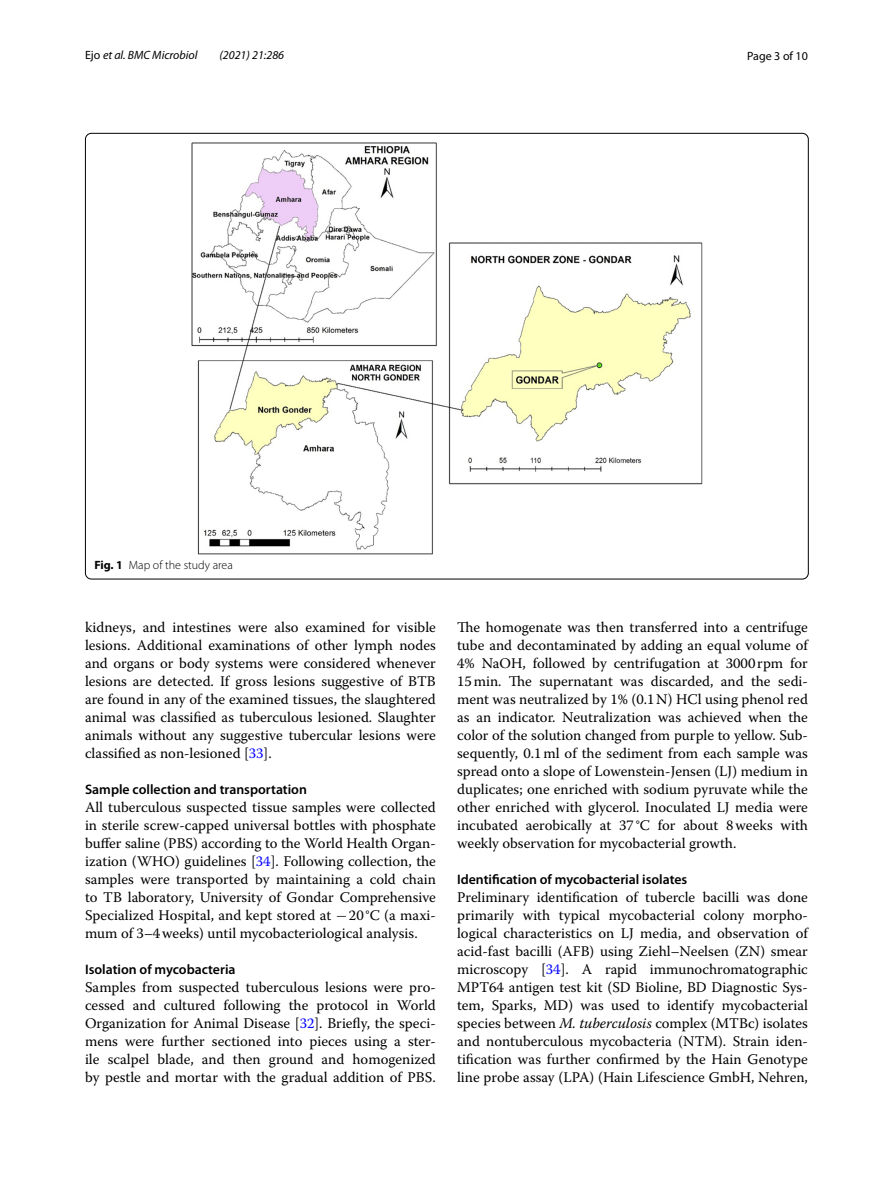
<style>
.page{position:relative;width:893px;height:1187px;background:#fff}
.page>*{position:absolute;margin:0;border:0;box-sizing:border-box;transform-origin:0 0}
.t1{font:14.7px/18px "Warnock Pro";color:#000;text-align:justify}
.t2{font:600 13.8px "Myriad Pro";color:#000}
.t3{font:italic 12px "Myriad Pro";color:#000}
.t4{font:300 12px "Myriad Pro";color:#000}
.t5{font:12px "Myriad Pro";color:#000}
.s1{font-style:normal}
.s2{font-weight:700}
.s3{color:#00f}
.s4{font-family:"MTSY"}
.s5{font-style:italic}
</style>
<div class="page">
<img style="left:192px;top:142px;width:510px;height:412px">
<p class="t3" style="left:85px;top:48px;width:114px"><span class="s1">Ejo</span> et al. BMC Microbiol</p>
<p class="t3" style="left:219px;top:48px;width:66px">(2021) 21:286</p>
<p class="t5" style="left:747px;top:48px;width:62px">Page 3 of 10</p>
<p class="t4" style="left:94px;top:558px;width:140px"><span class="s2">Fig. 1</span> Map of the study area</p>
<p class="t1" style="left:85px;top:617px;width:352px">kidneys, and intestines were also examined for visible lesions. Additional examinations of other lymph nodes and organs or body systems were considered whenever lesions are detected. If gross lesions suggestive of BTB are found in any of the examined tissues, the slaughtered animal was classified as tuberculous lesioned. Slaughter animals without any suggestive tubercular lesions were classified as non-lesioned [<span class="s3">33</span>].</p>
<p class="t2" style="left:85px;top:780px;width:223px">Sample collection and transportation</p>
<p class="t1" style="left:85px;top:797px;width:352px">All tuberculous suspected tissue samples were collected in sterile screw-capped universal bottles with phosphate buffer saline (PBS) according to the World Health Organ&shy;ization (WHO) guidelines [<span class="s3">34</span>]. Following collection, the samples were transported by maintaining a cold chain to TB laboratory, University of Gondar Comprehensive Specialized Hospital, and kept stored at <span class="s4">−</span>20°C (a maxi&shy;mum of 3–4weeks) until mycobacteriological analysis.</p>
<p class="t2" style="left:85px;top:960px;width:152px">Isolation of mycobacteria</p>
<p class="t1" style="left:85px;top:977px;width:352px">Samples from suspected tuberculous lesions were pro&shy;cessed and cultured following the protocol in World Organization for Animal Disease [<span class="s3">32</span>]. Briefly, the speci&shy;mens were further sectioned into pieces using a ster&shy;ile scalpel blade, and then ground and homogenized by pestle and mortar with the gradual addition of PBS.</p>
<p class="t1" style="left:457px;top:617px;width:352px">The homogenate was then transferred into a centrifuge tube and decontaminated by adding an equal volume of 4% NaOH, followed by centrifugation at 3000 rpm for 15min. The supernatant was discarded, and the sedi&shy;ment was neutralized by 1% (0.1N) HCl using phenol red as an indicator. Neutralization was achieved when the color of the solution changed from purple to yellow. Sub&shy;sequently, 0.1ml of the sediment from each sample was spread onto a slope of Lowenstein-Jensen (LJ) medium in duplicates; one enriched with sodium pyruvate while the other enriched with glycerol. Inoculated LJ media were incubated aerobically at 37 °C for about 8weeks with weekly observation for mycobacterial growth.</p>
<p class="t2" style="left:457px;top:870px;width:232px">Identification of mycobacterial isolates</p>
<p class="t1" style="left:457px;top:887px;width:352px">Preliminary identification of tubercle bacilli was done primarily with typical mycobacterial colony morpho&shy;logical characteristics on LJ media, and observation of acid-fast bacilli (AFB) using Ziehl–Neelsen (ZN) smear microscopy [<span class="s3">34</span>]. A rapid immunochromatographic MPT64 antigen test kit (SD Bioline, BD Diagnostic Sys&shy;tem, Sparks, MD) was used to identify mycobacterial species between <span class="s5">M. tuberculosis</span> complex (MTBc) isolates and nontuberculous mycobacteria (NTM). Strain iden&shy;tification was further confirmed by the Hain Genotype line probe assay (LPA) (Hain Lifescience GmbH, Nehren,</p>
</div>
